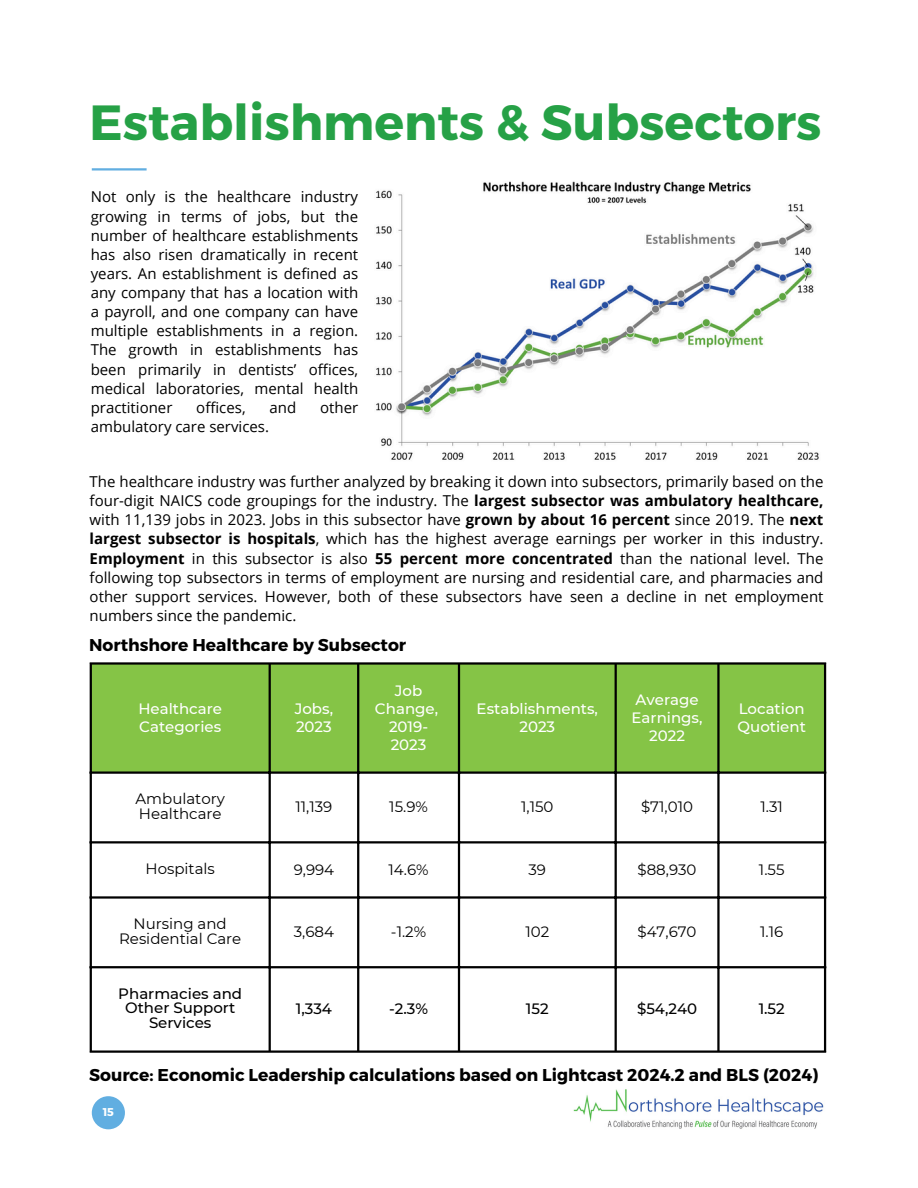
<style>
.page{position:relative;width:918px;height:1188px;background:#fff}
.page>*{position:absolute;margin:0;border:0;box-sizing:border-box;transform-origin:0 0}
.t1{font:700 49.35px "Montserrat";color:#26a146}
.t2{font:700 17.1px "Montserrat";color:#000}
.t3{font:15px/19.2px "Open Sans";color:#000;text-align:justify}
.t4{font:15px/14.7px "Montserrat";color:#000}
.t5{font:500 15px/18px "Montserrat";color:#fff}
.t6{font:500 15px/14.7px "Montserrat";color:#000;text-align:center}
.t7{font:700 11.25px "Montserrat";color:#fff}
.s1{font-weight:700}
</style>
<div class="page">
<hr style="left:92px;top:168px;width:55px;height:3px;background:#61aee1">
<div style="left:92px;top:1096px;width:33px;height:33px;background:#61aee1;border-radius:50%"></div>
<img style="left:376px;top:181px;width:443px;height:279px">
<div style="left:92px;top:665px;width:732px;height:106px;background:#85c446"></div>
<hr style="left:90px;top:665px;width:2px;height:385px;background:#000">
<hr style="left:269px;top:665px;width:2px;height:385px;background:#000">
<hr style="left:357px;top:665px;width:2px;height:385px;background:#000">
<hr style="left:458px;top:665px;width:2px;height:385px;background:#000">
<hr style="left:615px;top:665px;width:2px;height:385px;background:#000">
<hr style="left:717px;top:665px;width:3px;height:385px;background:#000">
<hr style="left:824px;top:665px;width:2px;height:385px;background:#000">
<hr style="left:90px;top:662px;width:736px;height:3px;background:#000">
<hr style="left:90px;top:771px;width:736px;height:3px;background:#000">
<hr style="left:90px;top:841px;width:736px;height:2px;background:#000">
<hr style="left:90px;top:896px;width:736px;height:3px;background:#000">
<hr style="left:90px;top:966px;width:736px;height:2px;background:#000">
<hr style="left:90px;top:1050px;width:736px;height:3px;background:#000">
<img style="left:573px;top:1089px;width:251px;height:40px">
<p class="t1" style="left:90px;top:91px;width:733px">Establishments &amp; Subsectors</p>
<p class="t3" style="left:91px;top:187px;width:269px">Not only is the healthcare industry growing in terms of jobs, but the number of healthcare establishments has also risen dramatically in recent years. An establishment is defined as any company that has a location with a payroll, and one company can have multiple establishments in a region.<br>The growth in establishments has been primarily in dentists’ offices, medical laboratories, mental health practitioner</p>
<p class="t3" style="left:196px;top:397px;width:51px">offices,</p>
<p class="t3" style="left:270px;top:397px;width:28px">and</p>
<p class="t3" style="left:320px;top:397px;width:40px">other</p>
<p class="t3" style="left:91px;top:416px;width:180px">ambulatory care services.</p>
<p class="t3" style="left:90px;top:472px;width:735px">The healthcare industry was further analyzed by breaking it down into subsectors, primarily based on the four-digit NAICS code groupings for the industry. The <span class="s1">largest subsector was ambulatory healthcare, </span>with 11,139 jobs in 2023. Jobs in this subsector have <span class="s1">grown by about 16 percent</span> since 2019. The <span class="s1">next largest subsector is hospitals</span>, which has the highest average earnings per worker in this industry.<br><span class="s1">Employment</span> in this subsector is also <span class="s1">55 percent more concentrated</span> than the national level. The following top subsectors in terms of employment are nursing and residential care, and pharmacies and other support services. However, both of these subsectors have seen a decline in net employment numbers since the pandemic.</p>
<p class="t2" style="left:89px;top:634px;width:319px">Northshore Healthcare by Subsector</p>
<h2 class="t5" style="left:138px;top:700px;width:85px">Healthcare<br>Categories</h2>
<p class="t5" style="left:295px;top:700px;width:40px">Jobs,<br>2023</p>
<p class="t5" style="left:375px;top:682px;width:65px;text-align:center">Job<br>Change,</p>
<p class="t5" style="left:389px;top:718px;width:41px">2019-<br>2023</p>
<p class="t5" style="left:477px;top:700px;width:123px;text-align:center">Establishments,<br>2023</p>
<p class="t5" style="left:632px;top:691px;width:73px;text-align:center">Average<br>Earnings,<br>2022</p>
<p class="t5" style="left:738px;top:700px;width:70px">Location<br>Quotient</p>
<p class="t4" style="left:136px;top:791px;width:91px">Ambulatory<br>Healthcare</p>
<p class="t4" style="left:295px;top:799px;width:39px">11,139</p>
<p class="t4" style="left:389px;top:799px;width:40px">15.9%</p>
<p class="t4" style="left:521px;top:799px;width:34px">1,150</p>
<p class="t4" style="left:641px;top:799px;width:53px">$71,010</p>
<p class="t4" style="left:761px;top:799px;width:24px">1.31</p>
<p class="t4" style="left:146px;top:861px;width:71px">Hospitals</p>
<p class="t4" style="left:294px;top:862px;width:42px">9,994</p>
<p class="t4" style="left:389px;top:862px;width:42px">14.6%</p>
<p class="t4" style="left:529px;top:862px;width:19px">39</p>
<p class="t4" style="left:638px;top:862px;width:61px">$88,930</p>
<p class="t4" style="left:759px;top:862px;width:27px">1.55</p>
<p class="t4" style="left:119px;top:916px;width:124px;text-align:center">Nursing and<br>Residential Care</p>
<p class="t4" style="left:294px;top:924px;width:42px">3,684</p>
<p class="t4" style="left:391px;top:924px;width:37px">-1.2%</p>
<p class="t4" style="left:525px;top:924px;width:25px">102</p>
<p class="t4" style="left:638px;top:924px;width:61px">$47,670</p>
<p class="t4" style="left:760px;top:924px;width:25px">1.16</p>
<p class="t6" style="left:118px;top:986px;width:125px">Pharmacies and<br>Other Support<br>Services</p>
<p class="t6" style="left:296px;top:1002px;width:38px">1,334</p>
<p class="t6" style="left:389px;top:1002px;width:40px">-2.3%</p>
<p class="t6" style="left:526px;top:1002px;width:24px">152</p>
<p class="t6" style="left:637px;top:1002px;width:61px">$54,240</p>
<p class="t6" style="left:759px;top:1002px;width:28px">1.52</p>
<p class="t2" style="left:89px;top:1063px;width:731px">Source: Economic Leadership calculations based on Lightcast 2024.2 and BLS (2024)</p>
<h1 class="t7" style="left:103px;top:1104px;width:13px">15</h1>
</div>
